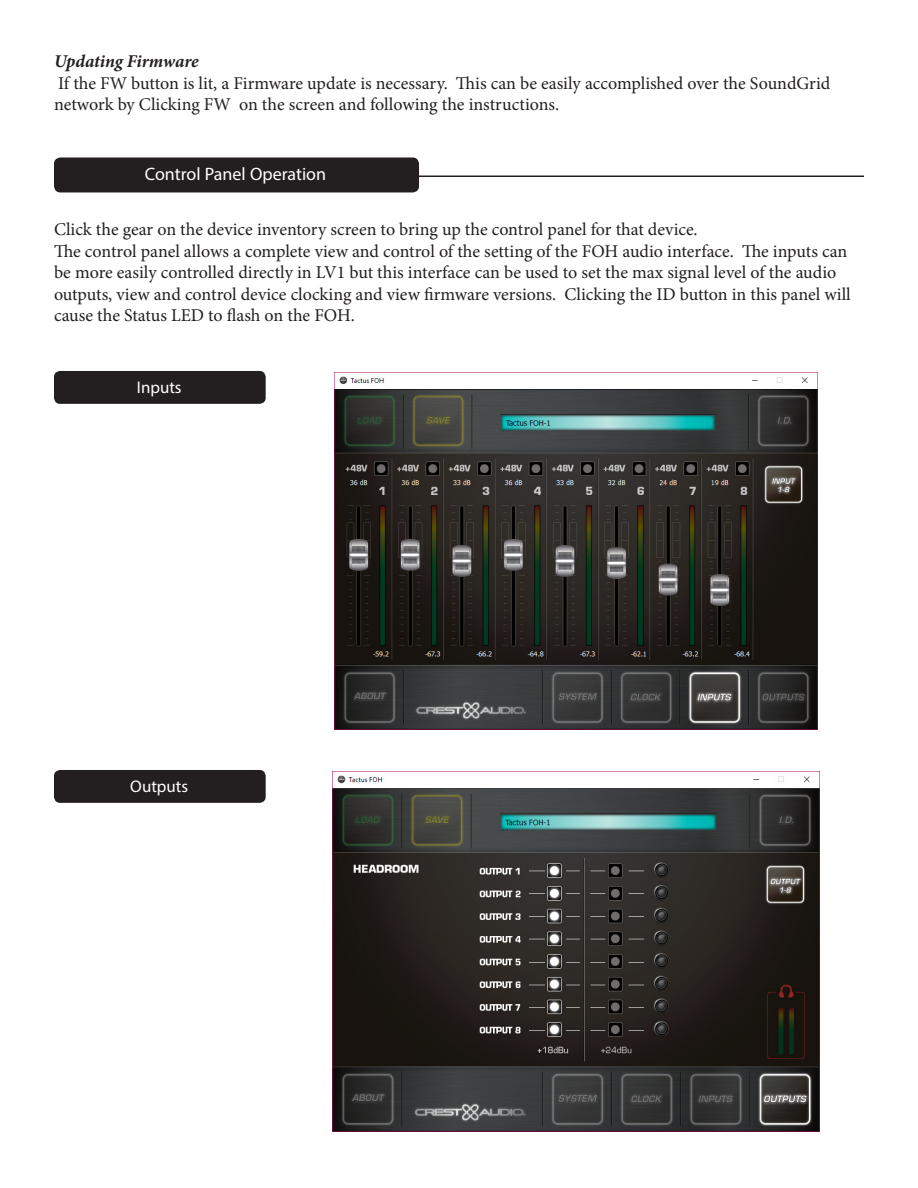
<style>
.page{position:relative;width:918px;height:1188px;background:#fff}
.page>*{position:absolute;margin:0;border:0;box-sizing:border-box;transform-origin:0 0}
.t1{font:18px/21.6px "Minion Pro";color:#231f20}
.t2{font:18px "Myriad Pro";color:#fff}
.t3{font:italic 700 18px "Minion Pro";letter-spacing:-.005em;color:#231f20}
.t4{font:16.95px "Myriad Pro";color:#fff}
</style>
<div class="page">
<div style="left:54px;top:158px;width:365px;height:34px;background:#231f20;border-radius:6px"></div>
<hr style="left:416px;top:175px;width:448px;height:2px;background:#231f20">
<div style="left:54px;top:371px;width:212px;height:33px;background:#231f20;border-radius:6px"></div>
<div style="left:54px;top:770px;width:212px;height:33px;background:#231f20;border-radius:6px"></div>
<img style="left:334px;top:372px;width:484px;height:358px">
<img style="left:333px;top:775px;width:486px;height:357px">
<p class="t3" style="left:54px;top:49px;width:146px">Updating Firmware</p>
<p class="t1" style="left:54px;top:72px;width:778px">If the FW button is lit, a Firmware update is necessary. This can be easily accomplished over the SoundGrid network by Clicking FW on the screen and following the instructions.</p>
<p class="t2" style="left:145px;top:163px;width:183px">Control Panel Operation</p>
<p class="t1" style="left:54px;top:219px;width:645px">Click the gear on the device inventory screen to bring up the control panel for that device.</p>
<p class="t1" style="left:54px;top:240px;width:798px">The control panel allows a complete view and control of the setting of the FOH audio interface. The inputs can be more easily controlled directly in LV1 but this interface can be used to set the max signal level of the audio outputs, view and control device clocking and view firmware versions. Clicking the ID button in this panel will cause the Status LED to flash on the FOH.</p>
<p class="t4" style="left:137px;top:376px;width:46px">Inputs</p>
<p class="t4" style="left:130px;top:775px;width:59px">Outputs</p>
</div>
